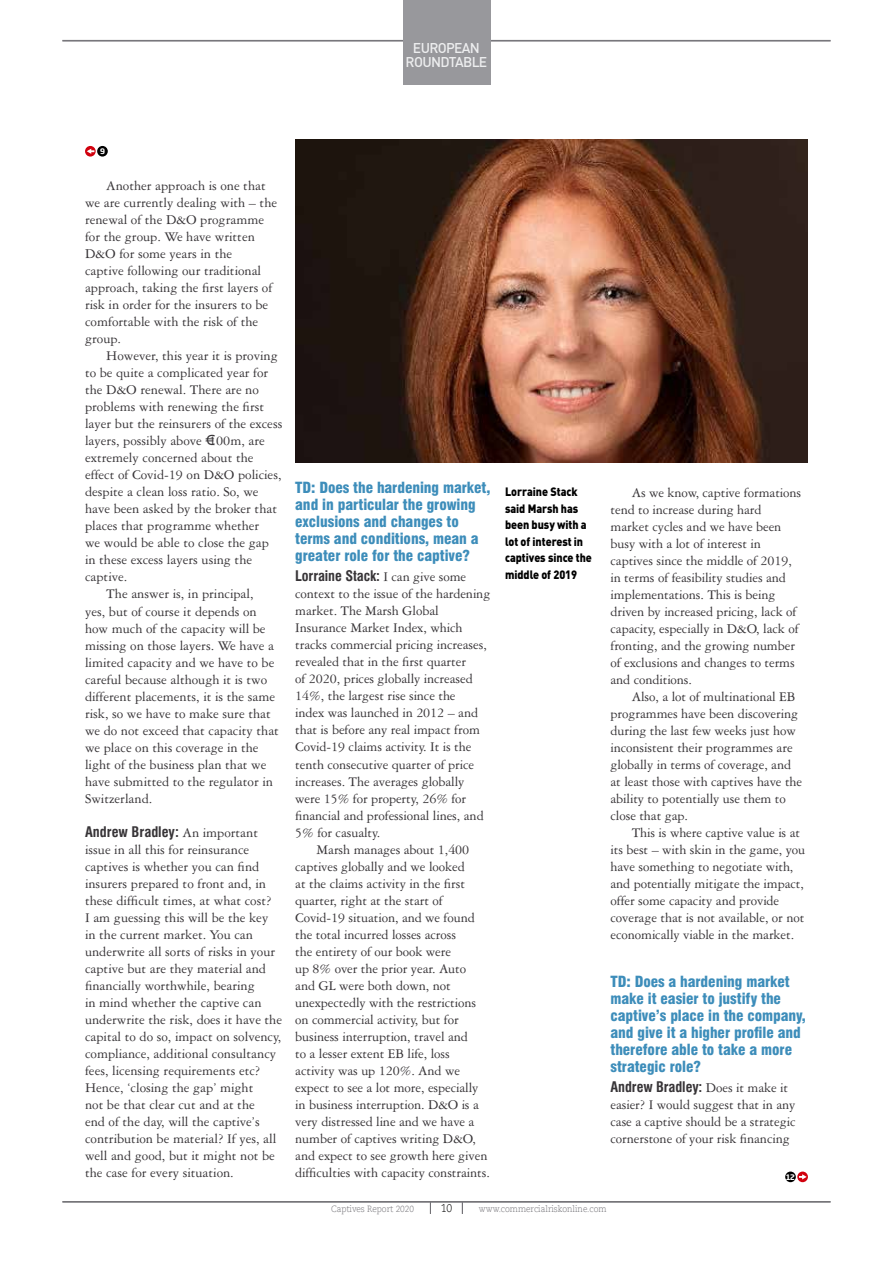
<style>
.page{position:relative;width:893px;height:1263px;background:#fff}
.page>*{position:absolute;margin:0;border:0;box-sizing:border-box;transform-origin:0 0}
.t1{font:900 condensed 15px/17px "Swiss 721 BT";letter-spacing:-.005em;color:#3d8dba}
.t2{font:14.25px/17px "American Garamond BT";letter-spacing:-.005em;color:#373437}
.t3{font:700 condensed 14.25px "Swiss 721 BT";letter-spacing:-.005em;color:#373437}
.t4{font:14.1px/13.5px "DIN Medium SC850";letter-spacing:-.045em;color:#edeeef;text-align:center}
.t5{font:900 12px/16.5px "DIN";letter-spacing:-.005em;color:#000;scale:.9 1}
.t6{font:300 11.25px "Caecilia LT Std";color:#000;scale:.92 1}
.t7{font:300 9px "Caecilia LT Std";letter-spacing:-.005em;color:#727176;scale:.93 1}
.t8{font:700 7.5px "Soho Gothic Pro";color:#fff;scale:.95 1}
.s1{font-family:"American Garamond BT";font-weight:400;font-stretch:normal}
</style>
<div class="page">
<hr style="left:62px;top:1201px;width:769px;height:1px;background:#727176">
<hr style="left:62px;top:1202px;width:769px;height:1px;background:#727176">
<hr style="left:62px;top:40px;width:769px;height:1px;background:#727176">
<hr style="left:62px;top:41px;width:769px;height:1px;background:#727176">
<div style="left:403px;top:0;width:87px;height:84px;background:#98989c"></div>
<svg style="left:85px;top:146px;width:11px;height:11px"></svg>
<svg style="left:87px;top:149px;width:7px;height:5px"></svg>
<div style="left:97px;top:146px;width:11px;height:11px;background:#000;border-radius:50%"></div>
<div style="left:785px;top:1171px;width:11px;height:11px;background:#000;border-radius:50%"></div>
<svg style="left:797px;top:1171px;width:11px;height:11px"></svg>
<svg style="left:799px;top:1174px;width:8px;height:5px"></svg>
<img style="left:295px;top:139px;width:513px;height:323px">
<p class="t4" style="left:406px;top:41px;width:83px">EUROPEAN<br>ROUNDTABLE</p>
<p class="t8" style="left:100px;top:145px;width:7px">9</p>
<p class="t2" style="left:85px;top:177px;width:194px;text-indent:21px">Another approach is one that we are currently dealing with – the renewal of the D&amp;O programme for the group. We have written<br>D&amp;O for some years in the<br>captive following our traditional approach, taking the first layers of risk in order for the insurers to be comfortable with the risk of the group.</p>
<p class="t2" style="left:106px;top:347px;width:173px">However, this year it is proving</p>
<p class="t2" style="left:85px;top:364px;width:185px">to be quite a complicated year for</p>
<p class="t2" style="left:85px;top:381px;width:175px">the D&amp;O renewal. There are no</p>
<p class="t2" style="left:85px;top:398px;width:181px">problems with renewing the first</p>
<p class="t2" style="left:85px;top:415px;width:199px">layer but the reinsurers of the excess</p>
<p class="t2" style="left:85px;top:432px;width:181px">layers, possibly above €100m, are</p>
<p class="t2" style="left:85px;top:449px;width:170px">extremely concerned about the</p>
<p class="t2" style="left:85px;top:466px;width:198px">effect of Covid-19 on D&amp;O policies,</p>
<p class="t2" style="left:85px;top:483px;width:175px">despite a clean loss ratio. So, we</p>
<p class="t2" style="left:85px;top:500px;width:194px">have been asked by the broker that</p>
<p class="t2" style="left:85px;top:517px;width:176px">places that programme whether</p>
<p class="t2" style="left:85px;top:534px;width:185px">we would be able to close the gap</p>
<p class="t2" style="left:85px;top:551px;width:169px">in these excess layers using the</p>
<p class="t2" style="left:85px;top:568px;width:44px">captive.</p>
<p class="t2" style="left:106px;top:585px;width:149px">The answer is, in principal,</p>
<p class="t2" style="left:85px;top:602px;width:173px">yes, but of course it depends on</p>
<p class="t2" style="left:85px;top:619px;width:182px">how much of the capacity will be</p>
<p class="t2" style="left:85px;top:636px;width:191px">missing on those layers. We have a</p>
<p class="t2" style="left:85px;top:653px;width:191px">limited capacity and we have to be</p>
<p class="t2" style="left:85px;top:670px;width:184px">careful because although it is two</p>
<p class="t2" style="left:85px;top:687px;width:192px">different placements, it is the same</p>
<p class="t2" style="left:85px;top:704px;width:187px">risk, so we have to make sure that</p>
<p class="t2" style="left:85px;top:721px;width:195px">we do not exceed that capacity that</p>
<p class="t2" style="left:85px;top:738px;width:175px">we place on this coverage in the</p>
<p class="t2" style="left:85px;top:755px;width:183px">light of the business plan that we</p>
<p class="t2" style="left:85px;top:772px;width:189px">have submitted to the regulator in</p>
<p class="t2" style="left:85px;top:789px;width:69px">Switzerland.</p>
<p class="t3" style="left:85px;top:823px;width:175px">Andrew Bradley: <span class="s1">An important</span></p>
<p class="t2" style="left:85px;top:841px;width:199px">issue in all this for reinsurance captives is whether you can find insurers prepared to front and, in these difficult times, at what cost?<br>I am guessing this will be the key in the current market. You can underwrite all sorts of risks in your captive but are they material and financially worthwhile, bearing<br>in mind whether the captive can underwrite the risk, does it have the capital to do so, impact on solvency, compliance, additional consultancy fees, licensing requirements etc?<br>Hence, ‘closing the gap’ might<br>not be that clear cut and at the<br>end of the day, will the captive’s contribution be material? If yes, all well and good, but it might not be the case for every situation.</p>
<p class="t1" style="left:295px;top:479px;width:197px">TD: Does the hardening market, and in particular the growing exclusions and changes to terms and conditions, mean a greater role for the captive?</p>
<p class="t3" style="left:295px;top:568px;width:172px">Lorraine Stack: <span class="s1">I can give some</span></p>
<p class="t2" style="left:295px;top:585px;width:197px">context to the issue of the hardening market. The Marsh Global<br>Insurance Market Index, which tracks commercial pricing increases, revealed that in the first quarter<br>of 2020, prices globally increased<br>14%, the largest rise since the<br>index was launched in 2012 – and that is before any real impact from<br>Covid-19 claims activity. It is the tenth consecutive quarter of price increases. The averages globally were 15% for property, 26% for financial and professional lines, and<br>5% for casualty.</p>
<p class="t2" style="left:295px;top:840px;width:196px;text-indent:21px">Marsh manages about 1,400 captives globally and we looked<br>at the claims activity in the first quarter, right at the start of<br>Covid-19 situation, and we found the total incurred losses across<br>the entirety of our book were<br>up 8% over the prior year. Auto<br>and GL were both down, not unexpectedly with the restrictions on commercial activity, but for business interruption, travel and<br>to a lesser extent EB life, loss activity was up 120%. And we expect to see a lot more, especially in business interruption. D&amp;O is a very distressed line and we have a number of captives writing D&amp;O, and expect to see growth here given difficulties with capacity constraints.</p>
<p class="t5" style="left:505px;top:483px;width:98px">Lorraine Stack said Marsh has been busy with a lot of interest in captives since the middle of 2019</p>
<p class="t2" style="left:610px;top:483px;width:192px;text-indent:21px">As we know, captive formations tend to increase during hard market cycles and we have been busy with a lot of interest in captives since the middle of 2019, in terms of feasibility studies and implementations. This is being driven by increased pricing, lack of capacity, especially in D&amp;O, lack of fronting, and the growing number of exclusions and changes to terms and conditions.</p>
<p class="t2" style="left:610px;top:688px;width:193px;text-indent:21px">Also, a lot of multinational EB programmes have been discovering during the last few weeks just how inconsistent their programmes are globally in terms of coverage, and at least those with captives have the ability to potentially use them to close that gap.</p>
<p class="t2" style="left:610px;top:824px;width:196px;text-indent:21px">This is where captive value is at its best – with skin in the game, you have something to negotiate with, and potentially mitigate the impact, offer some capacity and provide coverage that is not available, or not economically viable in the market.</p>
<p class="t1" style="left:610px;top:973px;width:197px">TD: Does a hardening market make it easier to justify the captive’s place in the company, and give it a higher profile and therefore able to take a more strategic role?</p>
<p class="t3" style="left:610px;top:1078px;width:179px">Andrew Bradley: <span class="s1">Does it make it</span></p>
<p class="t2" style="left:610px;top:1095px;width:186px;text-align:justify">easier? I would suggest that in any case a captive should be a strategic cornerstone of your risk financing</p>
<p class="t8" style="left:786px;top:1171px;width:10px">12</p>
<p class="t7" style="left:331px;top:1204px;width:91px">Captives Report 2020</p>
<p class="t6" style="left:441px;top:1202px;width:14px">10</p>
<p class="t7" style="left:479px;top:1204px;width:139px">www.commercialriskonline.com</p>
</div>
